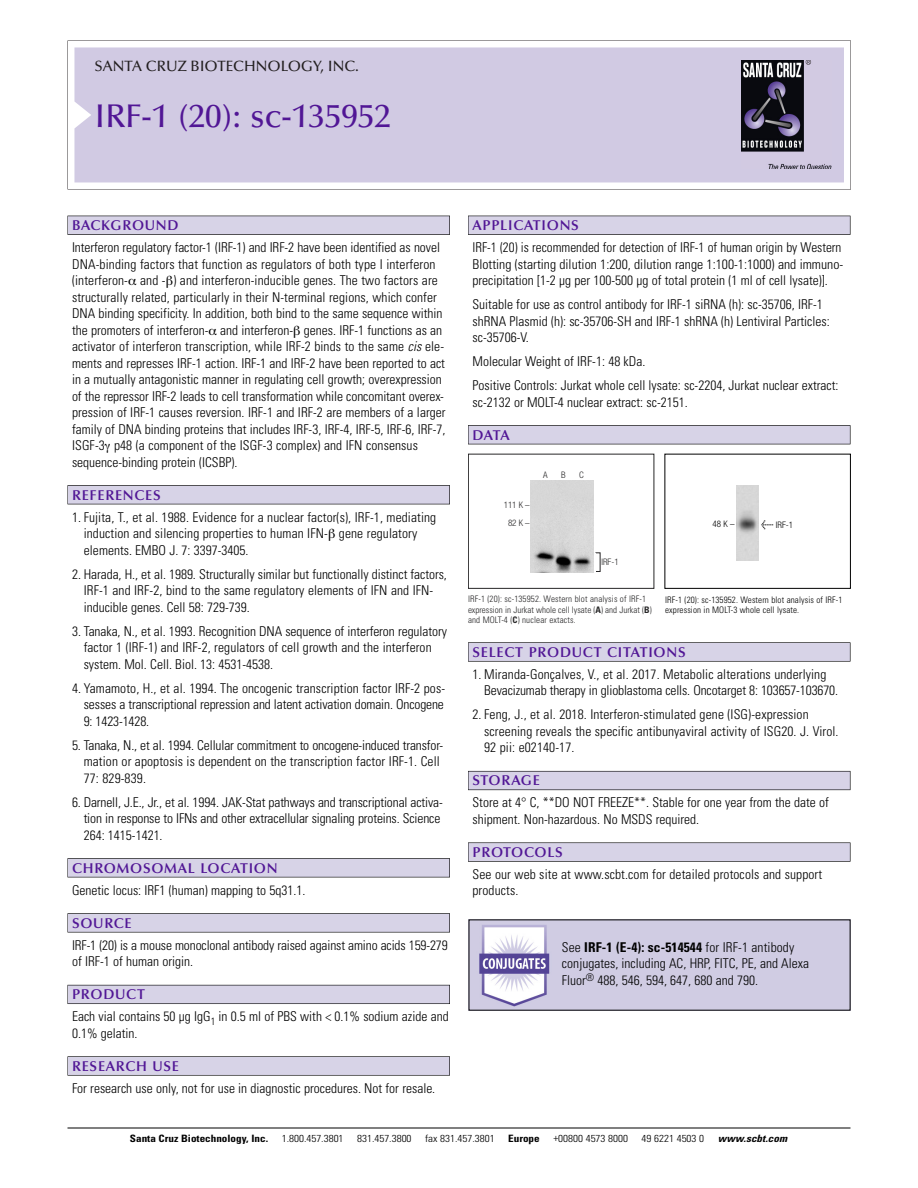
<style>
.page{position:relative;width:918px;height:1188px;background:#fff}
.page>*{position:absolute;margin:0;border:0;box-sizing:border-box;transform-origin:0 0}
.t1{font:500 33px "Optima";color:#511695}
.t2{font:500 15px "Optima";color:#231f20}
.t3{font:600 14.25px "Optima";letter-spacing:.05em;color:#511695}
.t4{font:300 condensed 13.5px/16.5px "Univers";color:#000}
.t5{font:300 condensed 10.2px "Univers";color:#000;scale:1.1 1}
.t6{font:700 condensed 10.2px "Univers";color:#000;scale:1.1 1}
.t7{font:italic 700 condensed 10.2px "Univers";letter-spacing:.005em;color:#000;scale:1.1 1}
.t8{font:9px/10.5px "Univers Condensed Light+HSTMEV";letter-spacing:.015em;color:#272627}
.t9{font:300 condensed 9px/10.5px "Univers";letter-spacing:.015em;color:#000}
.t10{font:9px/18px "Helvetica Neue Light Cond+JXIILU";color:#272627;text-align:center}
.t11{font:300 condensed 9px "Helvetica Neue";color:#000}
.s1{font-style:italic}
.s2{font-family:"Univers Condensed Bold+FGLWIC"}
.s3{font-family:"Meta Plus";font-weight:400;font-stretch:normal;font-size:10.5px}
.s4{font-weight:700}
</style>
<div class="page">
<svg style="left:68px;top:40px;width:783px;height:149px"></svg>
<div style="left:74px;top:47px;width:770px;height:135px;background:#d1cae3"></div>
<img style="left:741px;top:60px;width:90px;height:108px">
<div style="left:68px;top:216px;width:382px;height:19px;background:#525155"></div>
<div style="left:68px;top:216px;width:381px;height:18px;background:#d7d3e7"></div>
<div style="left:68px;top:485px;width:382px;height:19px;background:#525155"></div>
<div style="left:68px;top:486px;width:381px;height:18px;background:#d7d3e7"></div>
<div style="left:68px;top:858px;width:382px;height:19px;background:#545357"></div>
<div style="left:68px;top:859px;width:381px;height:18px;background:#d7d3e7"></div>
<div style="left:68px;top:913px;width:382px;height:19px;background:#575759"></div>
<div style="left:68px;top:914px;width:381px;height:18px;background:#d7d3e7"></div>
<div style="left:68px;top:985px;width:382px;height:19px;background:#5b5a62"></div>
<div style="left:68px;top:985px;width:381px;height:18px;background:#d7d3e7"></div>
<div style="left:68px;top:1056px;width:382px;height:20px;background:#626263"></div>
<div style="left:68px;top:1057px;width:381px;height:18px;background:#d7d3e7"></div>
<div style="left:468px;top:216px;width:382px;height:19px;background:#525155"></div>
<div style="left:468px;top:216px;width:382px;height:18px;background:#d7d3e7"></div>
<div style="left:468px;top:425px;width:382px;height:19px;background:#525155"></div>
<div style="left:468px;top:426px;width:382px;height:18px;background:#d7d3e7"></div>
<div style="left:468px;top:642px;width:382px;height:20px;background:#666667"></div>
<div style="left:468px;top:643px;width:382px;height:18px;background:#d7d3e7"></div>
<div style="left:468px;top:771px;width:382px;height:19px;background:#66646d"></div>
<div style="left:468px;top:772px;width:382px;height:18px;background:#d7d3e7"></div>
<svg style="left:468px;top:842px;width:382px;height:20px"></svg>
<div style="left:468px;top:843px;width:382px;height:18px;background:#d7d3e7"></div>
<hr style="left:68px;top:1128px;width:782px;height:1px;background:#000">
<div style="left:664px;top:454px;width:187px;height:135px;border:1px solid #000"></div>
<img style="left:737px;top:486px;width:22px;height:74px">
<div style="left:468px;top:454px;width:186px;height:135px;border:1px solid #272627"></div>
<img style="left:531px;top:481px;width:63px;height:91px">
<img style="left:471px;top:922px;width:377px;height:87px">
<p class="t2" style="left:94px;top:61px;width:266px">SANTA CRUZ BIOTECHNOLOGY, INC.</p>
<h1 class="t1" style="left:94px;top:103px;width:298px">IRF-1 (20): sc-135952</h1>
<p class="t3" style="left:72px;top:219px;width:108px">BACKGROUND</p>
<p class="t4" style="left:72px;top:240px;width:375px">Interferon regulatory factor-1 (IRF-1) and IRF-2 have been identified as novel DNA-binding factors that function as regulators of both type I interferon (interferon- and - ) and interferon-inducible genes. The two factors are structurally related, particularly in their N-terminal regions, which confer DNA binding specificity. In addition, both bind to the same sequence within the promoters of interferon- and interferon- genes. IRF-1 functions as an activator of interferon transcription, while IRF-2 binds to the same <span class="s1">cis</span> ele&shy;ments and represses IRF-1 action. IRF-1 and IRF-2 have been reported to act in a mutually antagonistic manner in regulating cell growth; overexpression of the repressor IRF-2 leads to cell transformation while concomitant overex&shy;pression of IRF-1 causes reversion. IRF-1 and IRF-2 are members of a larger family of DNA binding proteins that includes IRF-3, IRF-4, IRF-5, IRF-6, IRF-7, ISGF-3 p48 (a component of the ISGF-3 complex) and IFN consensus sequence-binding protein (ICSBP).</p>
<p class="t3" style="left:72px;top:489px;width:90px">REFERENCES</p>
<p class="t4" style="left:84px;top:510px;width:354px;text-indent:-12px">1. Fujita, T., et al. 1988. Evidence for a nuclear factor(s), IRF-1, mediating induction and silencing properties to human IFN- gene regulatory elements. EMBO J. 7: 3397-3405.</p>
<p class="t4" style="left:84px;top:567px;width:365px;text-indent:-12px">2. Harada, H., et al. 1989. Structurally similar but functionally distinct factors,<br>IRF-1 and IRF-2, bind to the same regulatory elements of IFN and IFN&shy;inducible genes. Cell 58: 729-739.</p>
<p class="t4" style="left:84px;top:624px;width:365px;text-indent:-12px">3. Tanaka, N., et al. 1993. Recognition DNA sequence of interferon regulatory factor 1 (IRF-1) and IRF-2, regulators of cell growth and the interferon system. Mol. Cell. Biol. 13: 4531-4538.</p>
<p class="t4" style="left:84px;top:681px;width:363px;text-align:justify;text-indent:-12px">4. Yamamoto, H., et al. 1994. The oncogenic transcription factor IRF-2 pos&shy;sesses a transcriptional repression and latent activation domain. Oncogene 9: 1423-1428.</p>
<p class="t4" style="left:84px;top:738px;width:361px;text-indent:-12px">5. Tanaka, N., et al. 1994. Cellular commitment to oncogene-induced transfor&shy;mation or apoptosis is dependent on the transcription factor IRF-1. Cell<br>77: 829-839.</p>
<p class="t4" style="left:84px;top:795px;width:361px;text-indent:-12px">6. Darnell, J.E., Jr., et al. 1994. JAK-Stat pathways and transcriptional activa&shy;tion in response to IFNs and other extracellular signaling proteins. Science<br>264: 1415-1421.</p>
<p class="t3" style="left:72px;top:862px;width:207px">CHROMOSOMAL LOCATION</p>
<p class="t4" style="left:72px;top:883px;width:235px">Genetic locus: IRF1 (human) mapping to 5q31.1.</p>
<p class="t3" style="left:72px;top:917px;width:61px">SOURCE</p>
<p class="t4" style="left:72px;top:938px;width:377px">IRF-1 (20) is a mouse monoclonal antibody raised against amino acids 159-279 of IRF-1 of human origin.</p>
<p class="t3" style="left:72px;top:989px;width:74px">PRODUCT</p>
<p class="t4" style="left:72px;top:1009px;width:378px">Each vial contains 50 µg IgG<sub>1</sub> in 0.5 ml of PBS with &lt; 0.1% sodium azide and<br>0.1% gelatin.</p>
<p class="t3" style="left:72px;top:1060px;width:109px">RESEARCH USE</p>
<p class="t4" style="left:72px;top:1081px;width:365px">For research use only, not for use in diagnostic procedures. Not for resale.</p>
<p class="t3" style="left:473px;top:219px;width:108px">APPLICATIONS</p>
<p class="t4" style="left:473px;top:240px;width:372px">IRF-1 (20) is recommended for detection of IRF-1 of human origin by Western<br>Blotting (starting dilution 1:200, dilution range 1:100-1:1000) and immuno&shy;precipitation [1-2 µg per 100-500 µg of total protein (1 ml of cell lysate)].</p>
<p class="t4" style="left:473px;top:297px;width:359px">Suitable for use as control antibody for IRF-1 siRNA (h): sc-35706, IRF-1 shRNA Plasmid (h): sc-35706-SH and IRF-1 shRNA (h) Lentiviral Particles: sc-35706-V.</p>
<p class="t4" style="left:473px;top:350px;width:368px;line-height:24px">Molecular Weight of IRF-1: 48 kDa.<br>Positive Controls: Jurkat whole cell lysate: sc-2204, Jurkat nuclear extract:</p>
<p class="t4" style="left:473px;top:395px;width:217px">sc-2132 or MOLT-4 nuclear extract: sc-2151.</p>
<p class="t3" style="left:473px;top:429px;width:39px">DATA</p>
<p class="t10" style="left:504px;top:497px;width:28px">111 K –<br>82K–</p>
<p class="t10" style="left:543px;top:466px;width:6px">A</p>
<p class="t10" style="left:561px;top:466px;width:6px">B</p>
<p class="t10" style="left:579px;top:466px;width:6px">C</p>
<p class="t10" style="left:601px;top:553px;width:19px">IRF-1</p>
<p class="t8" style="left:468px;top:595px;width:185px">IRF-1 (20): sc-135952. Western blot analysis of IRF-1 expression in Jurkat whole cell lysate (<span class="s2">A</span>) and Jurkat (<span class="s2">B</span>) and MOLT-4 (<span class="s2">C</span>) nuclear extacts.</p>
<p class="t11" style="left:712px;top:521px;width:24px">48K–</p>
<p class="t11" style="left:761px;top:521px;width:34px"><span class="s3">&lt;</span> IRF-1</p>
<p class="t9" style="left:665px;top:595px;width:179px">IRF-1 (20): sc-135952. Western blot analysis of IRF-1 expression in MOLT-3 whole cell lysate.</p>
<p class="t3" style="left:473px;top:646px;width:215px">SELECT PRODUCT CITATIONS</p>
<p class="t4" style="left:484px;top:667px;width:355px;text-indent:-12px">1. Miranda-Gonçalves, V., et al. 2017. Metabolic alterations underlying<br>Bevacizumab therapy in glioblastoma cells. Oncotarget 8: 103657-103670.</p>
<p class="t4" style="left:484px;top:707px;width:356px;text-indent:-12px">2. Feng, J., et al. 2018. Interferon-stimulated gene (ISG)-expression screening reveals the specific antibunyaviral activity of ISG20. J. Virol.<br>92 pii: e02140-17.</p>
<p class="t3" style="left:473px;top:775px;width:69px">STORAGE</p>
<p class="t4" style="left:473px;top:796px;width:358px">Store at 4° C, **DO NOT FREEZE**. Stable for one year from the date of shipment. Non-hazardous. No MSDS required.</p>
<p class="t3" style="left:473px;top:846px;width:92px">PROTOCOLS</p>
<p class="t4" style="left:473px;top:867px;width:351px">See our web site at www.scbt.com for detailed protocols and support products.</p>
<p class="t4" style="left:562px;top:940px;width:249px">See <span class="s4">IRF-1 (E-4): sc-514544</span> for IRF-1 antibody conjugates, including AC, HRP, FITC, PE, and Alexa<br>Fluor<sup>®</sup> 488, 546, 594, 647, 680 and 790.</p>
<p class="t6" style="left:130px;top:1135px;width:127px">Santa Cruz Biotechnology, Inc.</p>
<p class="t5" style="left:282px;top:1135px;width:58px">1.800.457.3801</p>
<p class="t5" style="left:357px;top:1135px;width:51px">831.457.3800</p>
<p class="t5" style="left:425px;top:1135px;width:65px">fax 831.457.3801</p>
<p class="t6" style="left:508px;top:1135px;width:30px">Europe</p>
<p class="t5" style="left:553px;top:1135px;width:69px">+00800 4573 8000</p>
<p class="t5" style="left:642px;top:1135px;width:58px">49 6221 4503 0</p>
<p class="t7" style="left:718px;top:1135px;width:64px">www.scbt.com</p>
</div>
